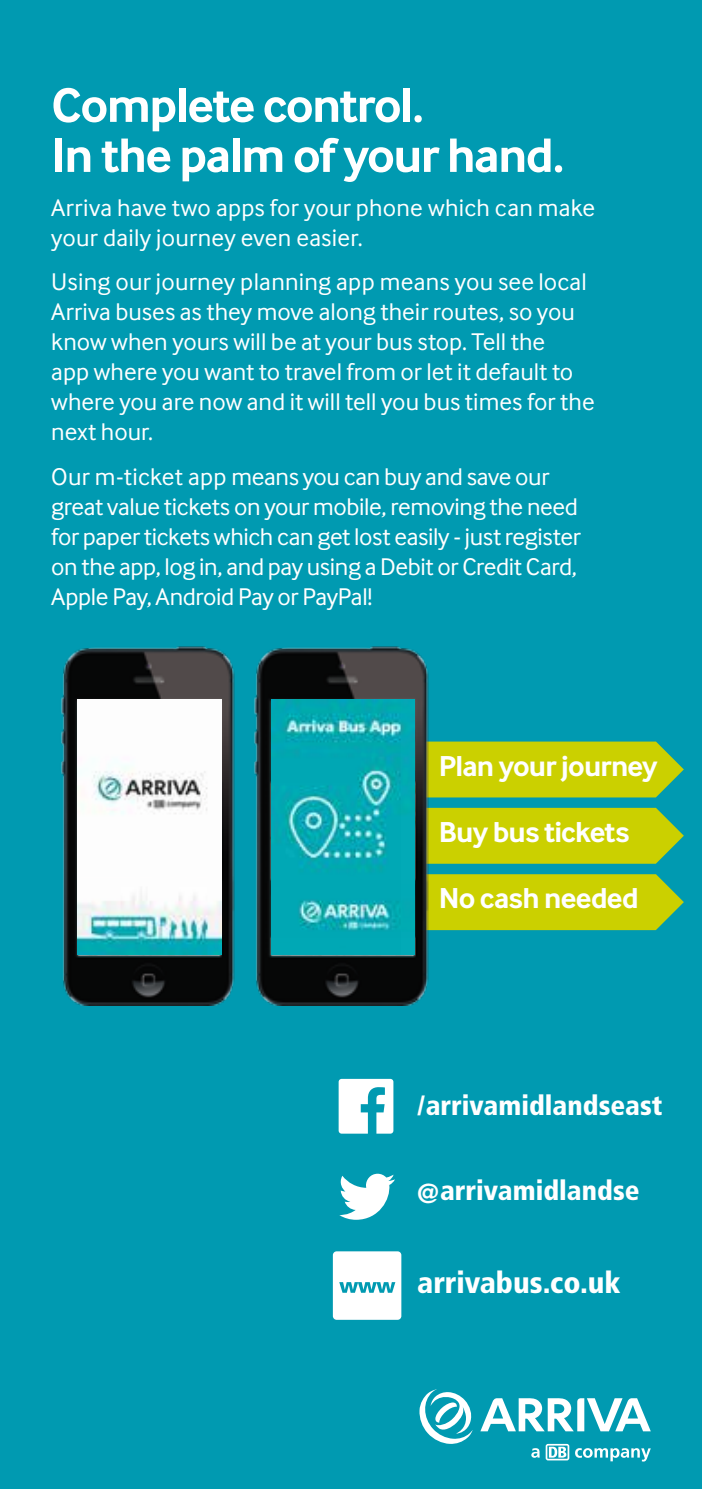
<style>
.page{position:relative;width:702px;height:1489px;background:#fff}
.page>*{position:absolute;margin:0;border:0;box-sizing:border-box;transform-origin:0 0}
.t1{font:700 50px/50px "Inter Face Typo";letter-spacing:-.03em;color:#fff}
.t2{font:700 30px/66px "Inter Face Typo";letter-spacing:-.025em;color:#fff}
.t3{font:900 condensed 30px "Frutiger";color:#fff}
.t4{font:900 condensed 27.5px "Frutiger";color:#fff}
.t5{font:25px/30px "Inter Face Typo";color:#fff}
</style>
<div class="page">
<div style="left:0;top:0;width:702px;height:1488px;background:#009ab1"></div>
<svg style="left:339px;top:1173px;width:56px;height:46px"></svg>
<svg style="left:338px;top:1078px;width:55px;height:55px"></svg>
<svg style="left:333px;top:1251px;width:68px;height:68px;background:#e8f6f8"></svg>
<svg style="left:438px;top:874px;width:245px;height:56px;background:#bfcc0a"></svg>
<svg style="left:438px;top:741px;width:245px;height:56px;background:#becc0b"></svg>
<svg style="left:438px;top:807px;width:245px;height:56px;background:#bdcc0b"></svg>
<img style="left:61px;top:646px;width:377px;height:359px">
<img style="left:271px;top:699px;width:144px;height:255px">
<img style="left:78px;top:699px;width:143px;height:255px">
<svg style="left:419px;top:1389px;width:54px;height:54px"></svg>
<svg style="left:480px;top:1398px;width:170px;height:33px"></svg>
<svg style="left:531px;top:1448px;width:8px;height:9px"></svg>
<svg style="left:575px;top:1448px;width:75px;height:13px"></svg>
<svg style="left:545px;top:1443px;width:24px;height:17px"></svg>
<h1 class="t1" style="left:51px;top:80px;width:514px">Complete control.<br>In the palm of your hand.</h1>
<p class="t5" style="left:51px;top:193px;width:545px">Arriva have two apps for your phone which can make your daily journey even easier.</p>
<p class="t5" style="left:51px;top:267px;width:545px">Using our journey planning app means you see local Arriva buses as they move along their routes, so you know when yours will be at your bus stop. Tell the<br>app where you want to travel from or let it default to where you are now and it will tell you bus times for the next hour.</p>
<p class="t5" style="left:51px;top:461px;width:531px">Our m-ticket app means you can buy and save our great value tickets on your mobile, removing the need for paper tickets which can get lost easily - just register on the app, log in, and pay using a Debit or Credit Card, Apple Pay, Android Pay or PayPal!</p>
<p class="t2" style="left:438px;top:732px;width:220px">Plan your journey<br>Buy bus tickets<br>No cash needed</p>
<p class="t4" style="left:417px;top:1089px;width:247px">/arrivamidlandseast</p>
<p class="t4" style="left:417px;top:1173px;width:224px">@arrivamidlandse</p>
<p class="t3" style="left:417px;top:1264px;width:205px">arrivabus.co.uk</p>
</div>
